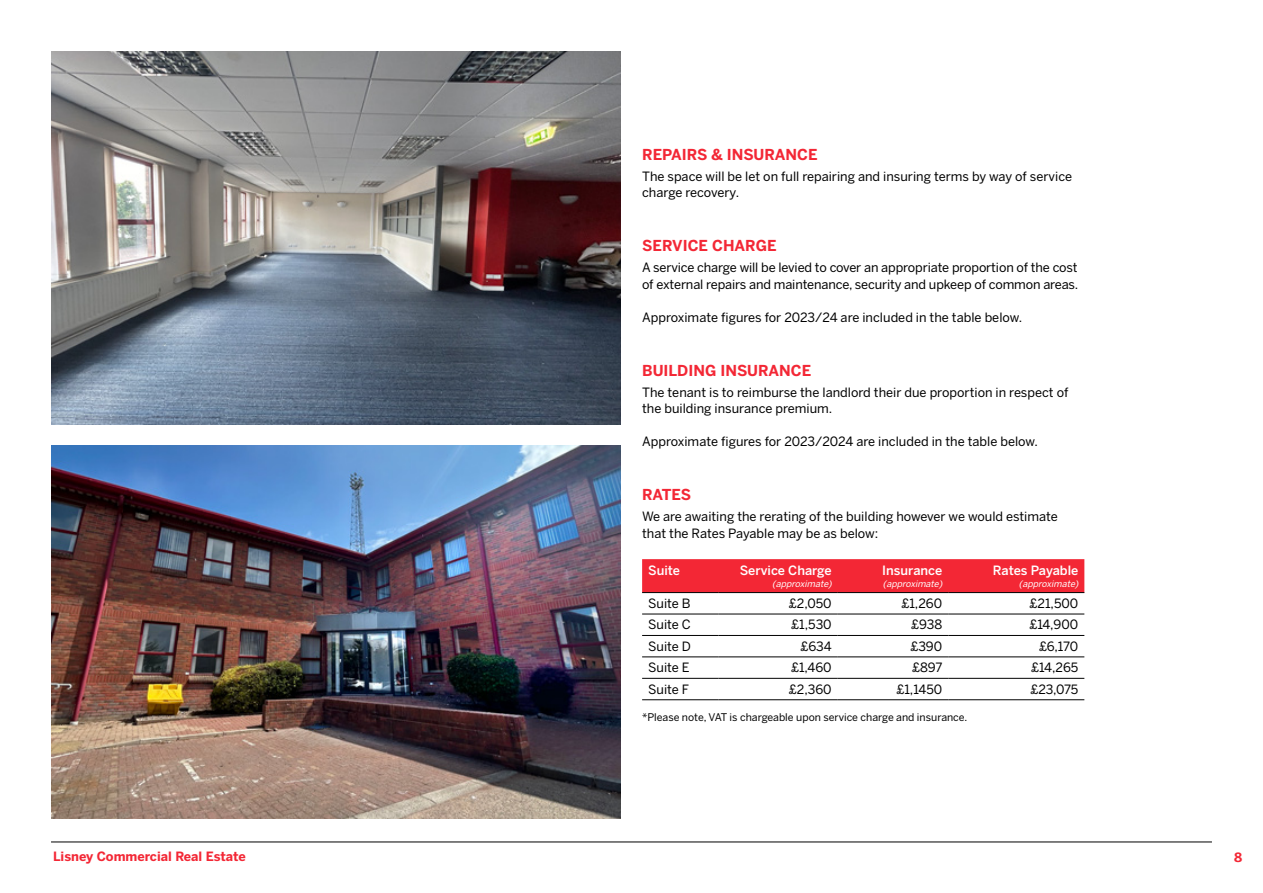
<style>
.page{position:relative;width:1263px;height:893px;background:#fff}
.page>*{position:absolute;margin:0;border:0;box-sizing:border-box;transform-origin:0 0}
.t1{font:700 15px "Benton Sans";color:#f32735}
.t2{font:12.75px/16.5px "Benton Sans";color:#000}
.t3{font:500 12.75px "Benton Sans";color:#fff}
.t4{font:700 12.75px "Benton Sans";color:#f32735}
.t5{font:10.5px "Benton Sans";color:#000}
.t6{font:italic 9px "Benton Sans";color:#fff}
</style>
<div class="page">
<hr style="left:51px;top:842px;width:1161px;height:1px;background:#000">
<img style="left:51px;top:51px;width:570px;height:373px">
<img style="left:51px;top:445px;width:570px;height:373px">
<div style="left:642px;top:559px;width:442px;height:33px;background:#f32735"></div>
<hr style="left:642px;top:592px;width:77px;height:1px;background:#000">
<hr style="left:719px;top:592px;width:119px;height:1px;background:#000">
<hr style="left:838px;top:592px;width:110px;height:1px;background:#000">
<hr style="left:948px;top:592px;width:136px;height:1px;background:#000">
<hr style="left:642px;top:614px;width:77px;height:1px;background:#000">
<hr style="left:719px;top:614px;width:119px;height:1px;background:#000">
<hr style="left:838px;top:614px;width:110px;height:1px;background:#000">
<hr style="left:948px;top:614px;width:136px;height:1px;background:#000">
<hr style="left:642px;top:635px;width:77px;height:1px;background:#000">
<hr style="left:719px;top:635px;width:119px;height:1px;background:#000">
<hr style="left:838px;top:635px;width:110px;height:1px;background:#000">
<hr style="left:948px;top:635px;width:136px;height:1px;background:#000">
<hr style="left:642px;top:656px;width:77px;height:1px;background:#000">
<hr style="left:719px;top:656px;width:119px;height:1px;background:#000">
<hr style="left:838px;top:656px;width:110px;height:1px;background:#000">
<hr style="left:948px;top:656px;width:136px;height:1px;background:#000">
<hr style="left:642px;top:678px;width:77px;height:1px;background:#000">
<hr style="left:719px;top:678px;width:119px;height:1px;background:#000">
<hr style="left:838px;top:678px;width:110px;height:1px;background:#000">
<hr style="left:948px;top:678px;width:136px;height:1px;background:#000">
<hr style="left:642px;top:699px;width:77px;height:1px;background:#000">
<hr style="left:719px;top:699px;width:119px;height:1px;background:#000">
<hr style="left:838px;top:699px;width:110px;height:1px;background:#000">
<hr style="left:948px;top:699px;width:136px;height:1px;background:#000">
<p class="t1" style="left:642px;top:145px;width:177px">REPAIRS &amp; INSURANCE</p>
<p class="t2" style="left:642px;top:168px;width:431px">The space will be let on full repairing and insuring terms by way of service charge recovery.</p>
<p class="t1" style="left:642px;top:237px;width:136px">SERVICE CHARGE</p>
<p class="t2" style="left:642px;top:259px;width:438px">A service charge will be levied to cover an appropriate proportion of the cost of external repairs and maintenance, security and upkeep of common areas.</p>
<p class="t2" style="left:642px;top:309px;width:382px">Approximate figures for 2023/24 are included in the table below.</p>
<p class="t1" style="left:642px;top:361px;width:171px">BUILDING INSURANCE</p>
<p class="t2" style="left:642px;top:384px;width:428px">The tenant is to reimburse the landlord their due proportion in respect of the building insurance premium.</p>
<p class="t2" style="left:642px;top:433px;width:397px">Approximate figures for 2023/2024 are included in the table below.</p>
<p class="t1" style="left:642px;top:486px;width:51px">RATES</p>
<p class="t2" style="left:642px;top:508px;width:417px">We are awaiting the rerating of the building however we would estimate that the Rates Payable may be as below:</p>
<p class="t3" style="left:648px;top:562px;width:34px">Suite</p>
<p class="t3" style="left:740px;top:562px;width:93px">Service Charge</p>
<p class="t6" style="left:772px;top:578px;width:63px">(approximate)</p>
<p class="t3" style="left:882px;top:562px;width:61px">Insurance</p>
<p class="t6" style="left:883px;top:578px;width:63px">(approximate)</p>
<p class="t3" style="left:993px;top:562px;width:87px">Rates Payable</p>
<p class="t6" style="left:1019px;top:578px;width:63px">(approximate)</p>
<p class="t2" style="left:648px;top:595px;width:44px">Suite B</p>
<p class="t2" style="left:789px;top:595px;width:44px">£2,050</p>
<p class="t2" style="left:901px;top:595px;width:42px">£1,260</p>
<p class="t2" style="left:1029px;top:595px;width:50px">£21,500</p>
<p class="t2" style="left:648px;top:616px;width:44px">Suite C</p>
<p class="t2" style="left:791px;top:616px;width:42px">£1,530</p>
<p class="t2" style="left:911px;top:616px;width:33px">£938</p>
<p class="t2" style="left:1029px;top:616px;width:50px">£14,900</p>
<p class="t2" style="left:648px;top:638px;width:44px">Suite D</p>
<p class="t2" style="left:800px;top:638px;width:33px">£634</p>
<p class="t2" style="left:910px;top:638px;width:33px">£390</p>
<p class="t2" style="left:1039px;top:638px;width:41px">£6,170</p>
<p class="t2" style="left:648px;top:659px;width:43px">Suite E</p>
<p class="t2" style="left:791px;top:659px;width:42px">£1,460</p>
<p class="t2" style="left:912px;top:659px;width:32px">£897</p>
<p class="t2" style="left:1031px;top:659px;width:49px">£14,265</p>
<p class="t2" style="left:648px;top:681px;width:43px">Suite F</p>
<p class="t2" style="left:789px;top:681px;width:44px">£2,360</p>
<p class="t2" style="left:896px;top:681px;width:47px">£1,1450</p>
<p class="t2" style="left:1030px;top:681px;width:49px">£23,075</p>
<p class="t5" style="left:642px;top:711px;width:327px">*Please note, VAT is chargeable upon service charge and insurance.</p>
<p class="t4" style="left:53px;top:849px;width:194px">Lisney Commercial Real Estate</p>
<p class="t4" style="left:1234px;top:850px;width:10px">8</p>
</div>
